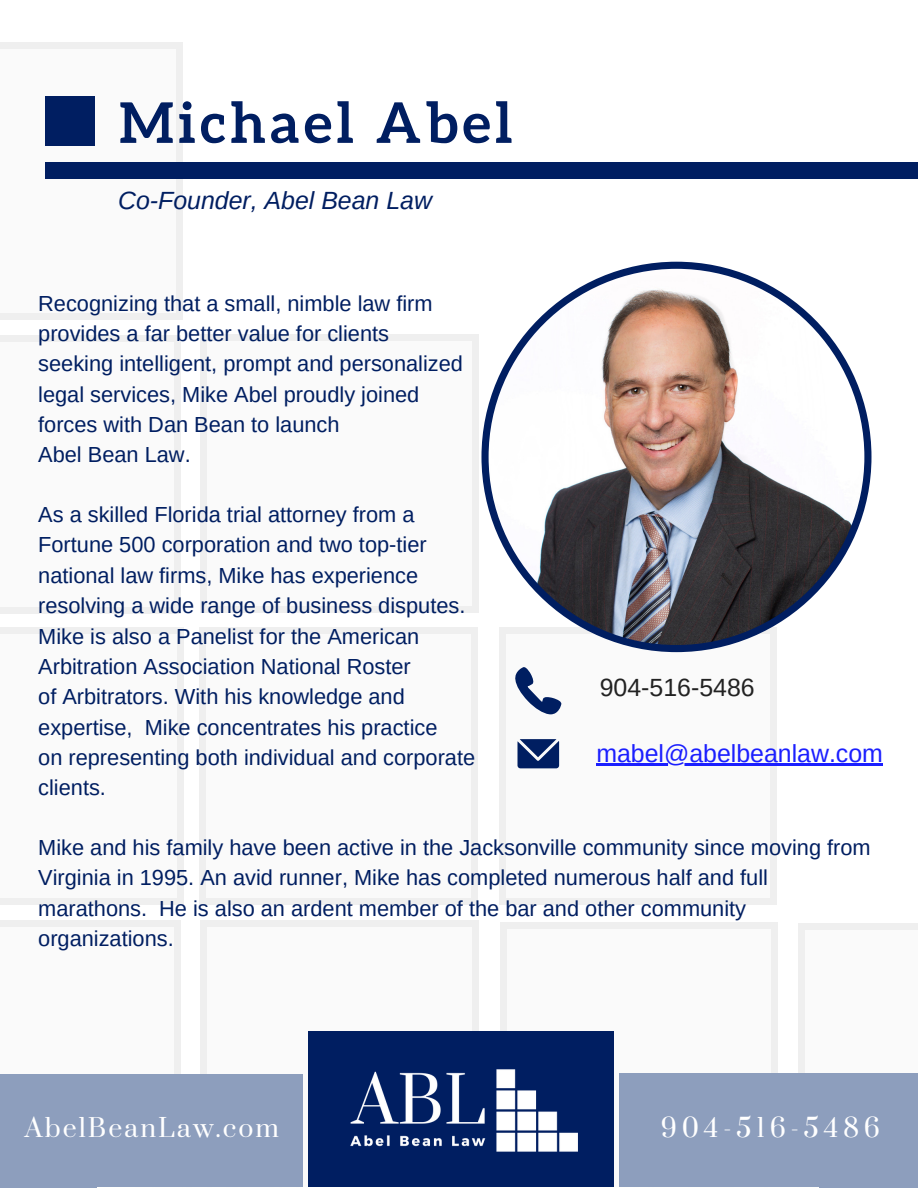
<style>
.page{position:relative;width:918px;height:1188px;background:#fff}
.page>*{position:absolute;margin:0;border:0;box-sizing:border-box;transform-origin:0 0}
.t1{font:700 55.95px "Aleo";letter-spacing:.08em;color:#001e61}
.t2{font:italic 24.9px "Arimo";color:#001e61}
.t3{font:24.9px "Arimo";color:#1b1fff}
.t4{font:24.9px "Prata";letter-spacing:.08em;color:#fff}
.t5{font:24.9px "Prata";letter-spacing:.19em;color:#fff}
.t6{font:24.9px "Arimo";color:#222}
.t7{font:21.75px/30.3px "Arimo";color:#001e61}
</style>
<div class="page">
<div style="left:0;top:1074px;width:303px;height:114px;background:#8d9ebd"></div>
<div style="left:45px;top:97px;width:49px;height:49px;background:#001e61"></div>
<div style="left:45px;top:162px;width:873px;height:17px;background:#001e61"></div>
<div style="left:308px;top:1032px;width:306px;height:156px;background:#001e61"></div>
<div style="left:619px;top:1073px;width:299px;height:115px;background:#8d9ebd"></div>
<img style="left:350px;top:1069px;width:228px;height:83px">
<img style="left:98px;top:1187px;width:721px;height:1px">
<svg style="left:481px;top:262px;width:390px;height:390px"></svg>
<hr style="left:596px;top:764px;width:21px;height:2px;background:#1b1fff">
<svg style="left:617px;top:764px;width:47px;height:2px"></svg>
<hr style="left:664px;top:764px;width:25px;height:2px;background:#1b1fff">
<svg style="left:689px;top:764px;width:173px;height:2px"></svg>
<hr style="left:862px;top:764px;width:21px;height:2px;background:#1b1fff">
<svg style="left:518px;top:739px;width:41px;height:29px"></svg>
<svg style="left:515px;top:667px;width:46px;height:47px"></svg>
<h1 class="t1" style="left:119px;top:90px;width:395px">Michael Abel</h1>
<p class="t2" style="left:118px;top:187px;width:315px">Co-Founder, Abel Bean Law</p>
<p class="t7" style="left:38px;top:288px;width:426px">Recognizing that a small, nimble law firm provides a far better value for clients seeking intelligent, prompt and personalized legal services, Mike Abel proudly joined forces with Dan Bean to launch<br>Abel Bean Law.</p>
<p class="t7" style="left:38px;top:499px;width:438px">As a skilled Florida trial attorney from a Fortune 500 corporation and two top-tier national law firms, Mike has experience resolving a wide range of business disputes.<br>Mike is also a Panelist for the American Arbitration Association National Roster<br>of Arbitrators. With his knowledge and expertise, Mike concentrates his practice<br>on representing both individual and corporate clients.</p>
<p class="t6" style="left:600px;top:674px;width:156px">904-516-5486</p>
<p class="t3" style="left:596px;top:739px;width:288px">mabel@abelbeanlaw.com</p>
<p class="t7" style="left:38px;top:832px;width:834px">Mike and his family have been active in the Jacksonville community since moving from Virginia in 1995. An avid runner, Mike has completed numerous half and full marathons. He is also an ardent member of the bar and other community organizations.</p>
<p class="t4" style="left:25px;top:1113px;width:256px">AbelBeanLaw.com</p>
<p class="t5" style="left:661px;top:1113px;width:221px">904-516-5486</p>
</div>
